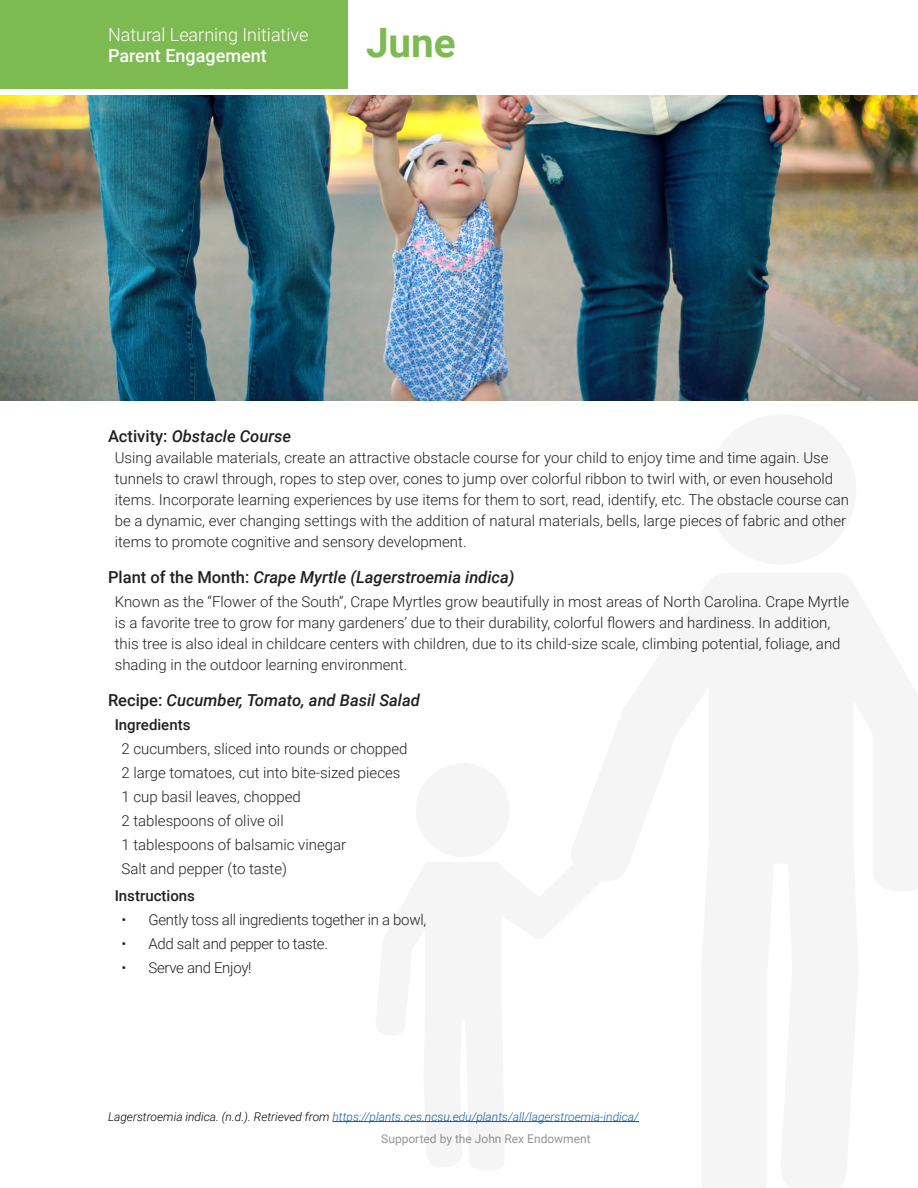
<style>
.page{position:relative;width:918px;height:1188px;background:#fff}
.page>*{position:absolute;margin:0;border:0;box-sizing:border-box;transform-origin:0 0}
.t1{font:700 40.5px "Roboto";color:#7eba52}
.t2{font:300 18px "Roboto";color:#fff}
.t3{font:500 18px "Roboto";color:#fff}
.t4{font:italic 500 16.5px "Roboto";color:#231f20}
.t5{font:300 15px/21px "Roboto";color:#231f20}
.t6{font:300 15px "Roboto";letter-spacing:-.02em;color:#231f20}
.t7{font:500 15px "Roboto";color:#231f20}
.t8{font:italic 300 12px "Roboto";color:#175d9e}
.t9{font:12px "Roboto";color:#939598}
.s1{font-style:normal}
.s2{color:#000}
</style>
<div class="page">
<div style="left:0;top:0;width:348px;height:88px;background:#7eba52"></div>
<img style="left:0;top:96px;width:918px;height:305px">
<hr style="left:333px;top:1121px;width:306px;height:1px;background:#175d9e">
<div style="left:706px;top:414px;width:150px;height:151px;background:#f5f5f5;border-radius:50%"></div>
<div style="left:416px;top:763px;width:94px;height:94px;background:#f5f5f5;border-radius:50%"></div>
<svg style="left:376px;top:1121px;width:229px;height:2px"></svg>
<p class="t2" style="left:108px;top:21px;width:202px">Natural Learning Initiative</p>
<p class="t3" style="left:108px;top:43px;width:160px">Parent Engagement</p>
<p class="t1" style="left:366px;top:14px;width:91px">June</p>
<p class="t4" style="left:108px;top:424px;width:185px"><span class="s1">Activity:</span> Obstacle Course</p>
<p class="t5" style="left:115px;top:446px;width:736px">Using available materials, create an attractive obstacle course for your child to enjoy time and time again. Use tunnels to crawl through, ropes to step over, cones to jump over colorful ribbon to twirl with, or even household items. Incorporate learning experiences by use items for them to sort, read, identify, etc. The obstacle course can be a dynamic, ever changing settings with the addition of natural materials, bells, large pieces of fabric and other items to promote cognitive and sensory development.</p>
<p class="t4" style="left:108px;top:565px;width:408px"><span class="s1">Plant of the Month:</span> Crape Myrtle (Lagerstroemia indica)</p>
<p class="t5" style="left:115px;top:590px;width:736px">Known as the “Flower of the South”, Crape Myrtles grow beautifully in most areas of North Carolina. Crape Myrtle is a favorite tree to grow for many gardeners’ due to their durability, colorful flowers and hardiness. In addition, this tree is also ideal in childcare centers with children, due to its child-size scale, climbing potential, foliage, and shading in the outdoor learning environment.</p>
<p class="t4" style="left:108px;top:688px;width:313px"><span class="s1">Recipe:</span> Cucumber, Tomato, and Basil Salad</p>
<p class="t7" style="left:115px;top:714px;width:77px">Ingredients</p>
<p class="t5" style="left:122px;top:737px;width:288px">2 cucumbers, sliced into rounds or chopped</p>
<p class="t5" style="left:122px;top:761px;width:280px">2 large tomatoes, cut into bite-sized pieces</p>
<p class="t5" style="left:122px;top:785px;width:181px">1 cup basil leaves, chopped</p>
<p class="t5" style="left:122px;top:809px;width:164px">2 tablespoons of olive oil</p>
<p class="t5" style="left:122px;top:833px;width:226px">1 tablespoons of balsamic vinegar</p>
<p class="t5" style="left:122px;top:857px;width:167px">Salt and pepper (to taste)</p>
<p class="t7" style="left:115px;top:885px;width:82px">Instructions</p>
<p class="t6" style="left:122px;top:909px;width:306px">• Gently toss all ingredients together in a bowl,</p>
<p class="t6" style="left:122px;top:933px;width:208px">• Add salt and pepper to taste.</p>
<p class="t6" style="left:122px;top:957px;width:132px">• Serve and Enjoy!</p>
<p class="t8" style="left:108px;top:1108px;width:532px"><span class="s2">Lagerstroemia indica. (n.d.). Retrieved from</span> https://plants.ces.ncsu.edu/plants/all/lagerstroemia-indica/</p>
<p class="t9" style="left:381px;top:1130px;width:211px">Supported by the John Rex Endowment</p>
</div>
